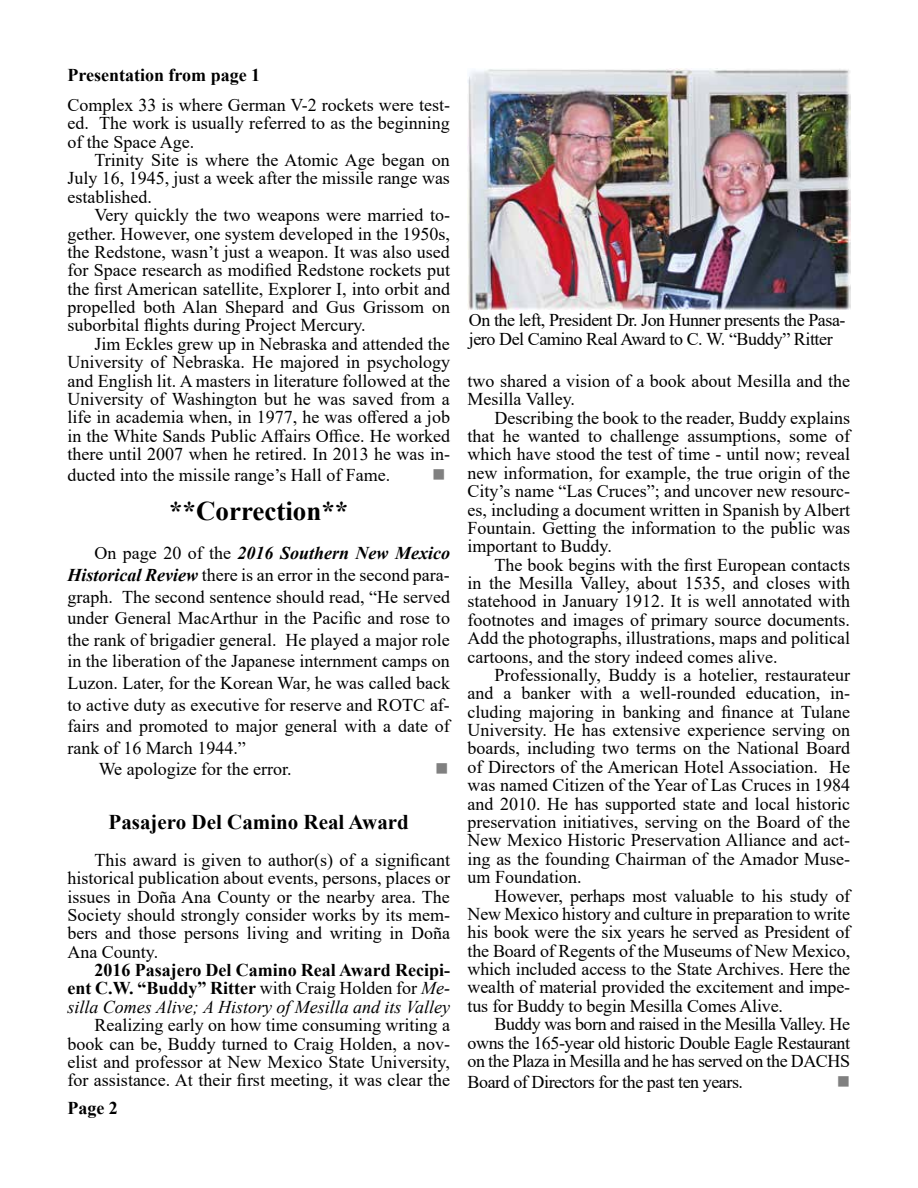
<style>
.page{position:relative;width:918px;height:1188px;background:#fff}
.page>*{position:absolute;margin:0;border:0;box-sizing:border-box;transform-origin:0 0}
.t1{font:700 27px "Times New Roman";color:#000}
.t2{font:700 21px "Times New Roman";color:#000}
.t3{font:18px/18.5px "Times New Roman";color:#000;text-align:justify}
.t4{font:700 18px/18.5px "Times New Roman";color:#000;text-align:justify}
.t5{font:18px/19.5px "Times New Roman";letter-spacing:-.025em;color:#000}
.t6{font:italic 700 18px "Times New Roman";color:#000}
.t7{font:18px "Wingdings";color:#808080}
.s1{font-weight:400;font-style:normal}
.s2{font-weight:700;font-style:italic}
.s3{font-weight:400}
.s4{font-weight:400;font-style:italic}
</style>
<div class="page">
<img style="left:468px;top:68px;width:382px;height:241px">
<p class="t4" style="left:68px;top:65px;width:194px">Presentation from page 1</p>
<p class="t3" style="left:68px;top:95px;width:384px">Complex 33 is where German V-2 rockets were test&shy;ed. The work is usually referred to as the beginning of the Space Age.</p>
<p class="t3" style="left:68px;top:150px;width:384px;text-indent:27px">Trinity Site is where the Atomic Age began on July 16, 1945, just a week after the missile range was established.</p>
<p class="t3" style="left:68px;top:205px;width:384px;text-indent:27px">Very quickly the two weapons were married to&shy;gether. However, one system developed in the 1950s, the Redstone, wasn’t just a weapon. It was also used for Space research as modified Redstone rockets put the first American satellite, Explorer I, into orbit and propelled both Alan Shepard and Gus Grissom on suborbital flights during Project Mercury.</p>
<p class="t3" style="left:68px;top:334px;width:384px;text-indent:27px">Jim Eckles grew up in Nebraska and attended the University of Nebraska. He majored in psychology and English lit. A masters in literature followed at the University of Washington but he was saved from a life in academia when, in 1977, he was offered a job in the White Sands Public Affairs Office. He worked there until 2007 when he retired. In 2013 he was in-</p>
<p class="t3" style="left:68px;top:465px;width:324px">ducted into the missile range’s Hall of Fame.</p>
<p class="t7" style="left:432px;top:465px;width:15px">■</p>
<h1 class="t1" style="left:169px;top:491px;width:181px">**Correction**</h1>
<p class="t6" style="left:94px;top:541px;width:357px"><span class="s1">On page 20 of the</span> 2016 Southern New Mexico</p>
<p class="t3" style="left:68px;top:565px;width:384px"><span class="s2">Historical Review</span> there is an error in the second para-</p>
<p class="t3" style="left:68px;top:587px;width:384px">graph. The second sentence should read, “He served</p>
<p class="t3" style="left:68px;top:608px;width:384px">under General MacArthur in the Pacific and rose to</p>
<p class="t3" style="left:68px;top:630px;width:384px">the rank of brigadier general. He played a major role</p>
<p class="t3" style="left:68px;top:652px;width:384px">in the liberation of the Japanese internment camps on</p>
<p class="t3" style="left:68px;top:673px;width:384px">Luzon. Later, for the Korean War, he was called back</p>
<p class="t3" style="left:68px;top:695px;width:384px">to active duty as executive for reserve and ROTC af-</p>
<p class="t3" style="left:68px;top:716px;width:384px">fairs and promoted to major general with a date of</p>
<p class="t3" style="left:68px;top:738px;width:180px">rank of 16 March 1944.”</p>
<p class="t3" style="left:99px;top:760px;width:194px">We apologize for the error.</p>
<p class="t7" style="left:435px;top:759px;width:15px">■</p>
<p class="t2" style="left:109px;top:807px;width:302px">Pasajero Del Camino Real Award</p>
<p class="t3" style="left:68px;top:850px;width:384px;text-indent:27px">This award is given to author(s) of a significant historical publication about events, persons, places or issues in Doña Ana County or the nearby area. The Society should strongly consider works by its mem&shy;bers and those persons living and writing in Doña Ana County.</p>
<p class="t4" style="left:68px;top:960px;width:384px;text-indent:27px">2016 Pasajero Del Camino Real Award Recipi&shy;ent C.W. “Buddy” Ritter <span class="s3">with Craig Holden for</span> <span class="s4">Me&shy;silla Comes Alive; A History of Mesilla and its Valley</span></p>
<p class="t3" style="left:68px;top:1015px;width:384px;text-indent:27px">Realizing early on how time consuming writing a book can be, Buddy turned to Craig Holden, a nov&shy;elist and professor at New Mexico State University, for assistance. At their first meeting, it was clear the</p>
<p class="t4" style="left:68px;top:1098px;width:52px">Page 2</p>
<p class="t5" style="left:469px;top:309px;width:378px">On the left, President Dr. Jon Hunner presents the Pasa&shy;jero Del Camino Real Award to C. W. “Buddy” Ritter</p>
<p class="t3" style="left:468px;top:371px;width:384px">two shared a vision of a book about Mesilla and the<br>Mesilla Valley.</p>
<p class="t3" style="left:468px;top:408px;width:384px;text-indent:27px">Describing the book to the reader, Buddy explains that he wanted to challenge assumptions, some of which have stood the test of time - until now; reveal new information, for example, the true origin of the City’s name “Las Cruces”; and uncover new resourc&shy;es, including a document written in Spanish by Albert Fountain. Getting the information to the public was important to Buddy.</p>
<p class="t3" style="left:468px;top:555px;width:384px;text-indent:27px">The book begins with the first European contacts in the Mesilla Valley, about 1535, and closes with statehood in January 1912. It is well annotated with footnotes and images of primary source documents.<br>Add the photographs, illustrations, maps and political cartoons, and the story indeed comes alive.</p>
<p class="t3" style="left:468px;top:665px;width:384px;text-indent:27px">Professionally, Buddy is a hotelier, restaurateur and a banker with a well-rounded education, in&shy;cluding majoring in banking and finance at Tulane University. He has extensive experience serving on boards, including two terms on the National Board of Directors of the American Hotel Association. He was named Citizen of the Year of Las Cruces in 1984 and 2010. He has supported state and local historic preservation initiatives, serving on the Board of the New Mexico Historic Preservation Alliance and act&shy;ing as the founding Chairman of the Amador Muse&shy;um Foundation.</p>
<p class="t3" style="left:468px;top:886px;width:384px;text-indent:27px">However, perhaps most valuable to his study of New Mexico history and culture in preparation to write his book were the six years he served as President of the Board of Regents of the Museums of New Mexico, which included access to the State Archives. Here the wealth of material provided the excitement and impe&shy;tus for Buddy to begin Mesilla Comes Alive.</p>
<p class="t3" style="left:468px;top:1014px;width:384px;text-indent:27px">Buddy was born and raised in the Mesilla Valley. He owns the 165-year old historic Double Eagle Restaurant on the Plaza in Mesilla and he has served on the DACHS</p>
<p class="t5" style="left:468px;top:1072px;width:277px">Board of Directors for the past ten years.</p>
<p class="t7" style="left:837px;top:1072px;width:15px">■</p>
</div>
